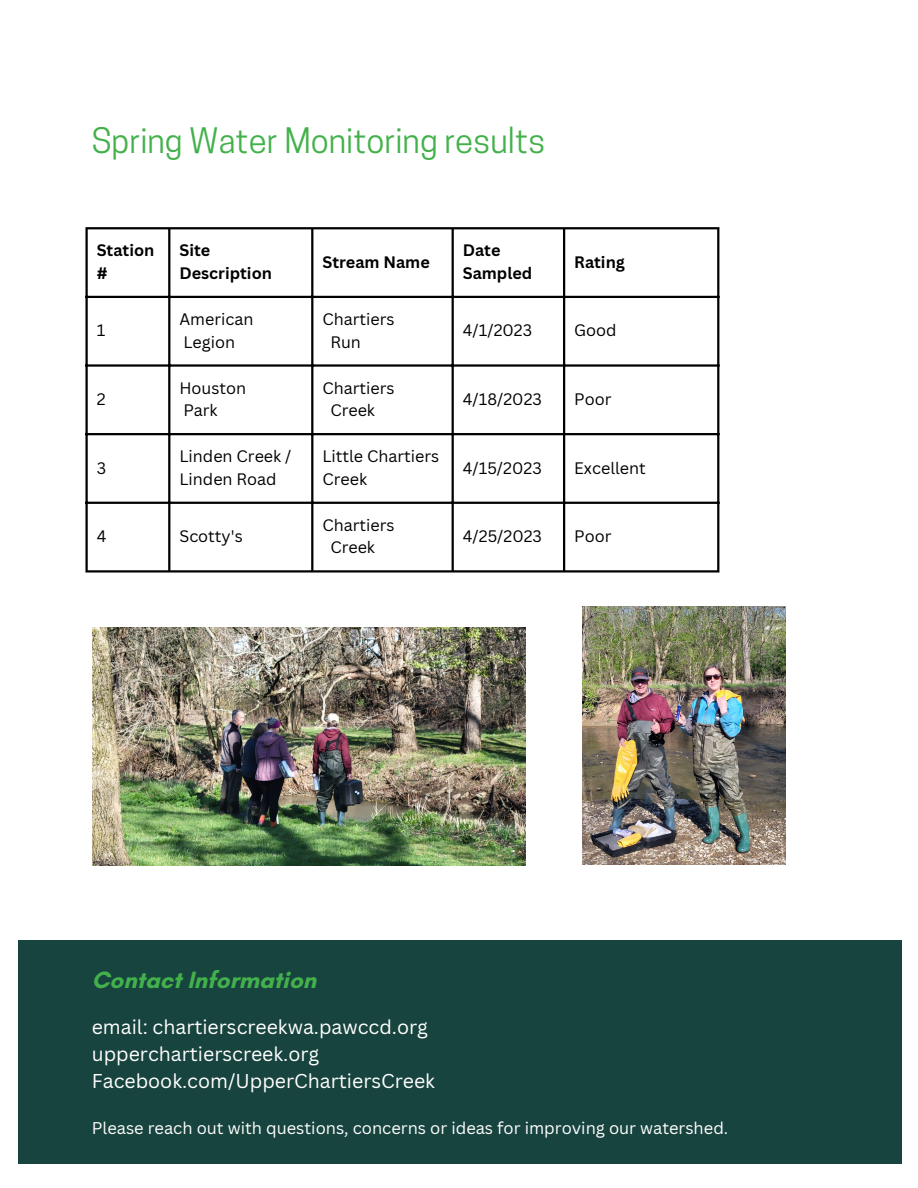
<style>
.page{position:relative;width:918px;height:1188px;background:#fff}
.page>*{position:absolute;margin:0;border:0;box-sizing:border-box;transform-origin:0 0}
.t1{font:33px "Cooper Hewitt";color:#43b14b}
.t2{font:700 24px "Glacial Indifference";color:#43b14b}
.t3{font:19.5px "Canva Sans";color:#fff}
.t4{font:16.5px "Canva Sans";color:#fff}
.t5{font:16.2px/22.5px "Canva Sans";color:#000}
.t6{font:700 16.2px/22.5px "Canva Sans";color:#000}
</style>
<div class="page">
<div style="left:19px;top:940px;width:882px;height:224px;background:#18443f"></div>
<hr style="left:85px;top:229px;width:3px;height:341px;background:#000">
<hr style="left:168px;top:229px;width:2px;height:341px;background:#000">
<hr style="left:311px;top:229px;width:2px;height:341px;background:#000">
<hr style="left:452px;top:229px;width:2px;height:341px;background:#000">
<hr style="left:563px;top:229px;width:2px;height:341px;background:#000">
<hr style="left:717px;top:229px;width:2px;height:341px;background:#000">
<hr style="left:85px;top:227px;width:634px;height:2px;background:#000">
<hr style="left:85px;top:296px;width:634px;height:2px;background:#000">
<hr style="left:85px;top:364px;width:634px;height:3px;background:#000">
<hr style="left:85px;top:433px;width:634px;height:2px;background:#000">
<hr style="left:85px;top:502px;width:634px;height:2px;background:#000">
<hr style="left:85px;top:570px;width:634px;height:3px;background:#000">
<img style="left:93px;top:628px;width:433px;height:237px">
<img style="left:582px;top:607px;width:204px;height:258px">
<p class="t1" style="left:92px;top:128px;width:455px">Spring Water Monitoring results</p>
<p class="t6" style="left:97px;top:239px;width:59px">Station #</p>
<p class="t6" style="left:179px;top:239px;width:32px">Site</p>
<p class="t6" style="left:179px;top:261px;width:94px">Description</p>
<p class="t6" style="left:322px;top:250px;width:109px">Stream Name</p>
<p class="t6" style="left:463px;top:239px;width:71px">Date<br>Sampled</p>
<p class="t6" style="left:574px;top:250px;width:52px">Rating</p>
<p class="t5" style="left:97px;top:319px;width:10px">1</p>
<p class="t5" style="left:179px;top:307px;width:76px">American</p>
<p class="t5" style="left:183px;top:330px;width:53px">Legion</p>
<p class="t5" style="left:322px;top:307px;width:74px">Chartiers</p>
<p class="t5" style="left:330px;top:330px;width:32px">Run</p>
<p class="t5" style="left:463px;top:319px;width:71px">4/1/2023</p>
<p class="t5" style="left:574px;top:319px;width:44px">Good</p>
<p class="t5" style="left:97px;top:387px;width:10px">2</p>
<p class="t5" style="left:179px;top:376px;width:68px">Houston</p>
<p class="t5" style="left:183px;top:399px;width:36px">Park</p>
<p class="t5" style="left:322px;top:376px;width:74px">Chartiers</p>
<p class="t5" style="left:330px;top:399px;width:46px">Creek</p>
<p class="t5" style="left:463px;top:387px;width:81px">4/18/2023</p>
<p class="t5" style="left:574px;top:387px;width:39px">Poor</p>
<p class="t5" style="left:97px;top:456px;width:11px">3</p>
<p class="t5" style="left:179px;top:445px;width:114px">Linden Creek /<br>Linden Road</p>
<p class="t5" style="left:322px;top:445px;width:118px">Little Chartiers<br>Creek</p>
<p class="t5" style="left:463px;top:456px;width:80px">4/15/2023</p>
<p class="t5" style="left:574px;top:456px;width:73px">Excellent</p>
<p class="t5" style="left:97px;top:525px;width:11px">4</p>
<p class="t5" style="left:179px;top:525px;width:65px">Scotty's</p>
<p class="t5" style="left:322px;top:513px;width:74px">Chartiers</p>
<p class="t5" style="left:330px;top:536px;width:46px">Creek</p>
<p class="t5" style="left:463px;top:525px;width:81px">4/25/2023</p>
<p class="t5" style="left:574px;top:525px;width:39px">Poor</p>
<p class="t2" style="left:92px;top:966px;width:226px">Contact Information</p>
<p class="t3" style="left:92px;top:1013px;width:338px">email: chartierscreekwa.pawccd.org</p>
<p class="t3" style="left:92px;top:1040px;width:229px">upperchartierscreek.org</p>
<p class="t3" style="left:92px;top:1067px;width:345px">Facebook.com/UpperChartiersCreek</p>
<p class="t4" style="left:92px;top:1117px;width:638px">Please reach out with questions, concerns or ideas for improving our watershed.</p>
</div>
